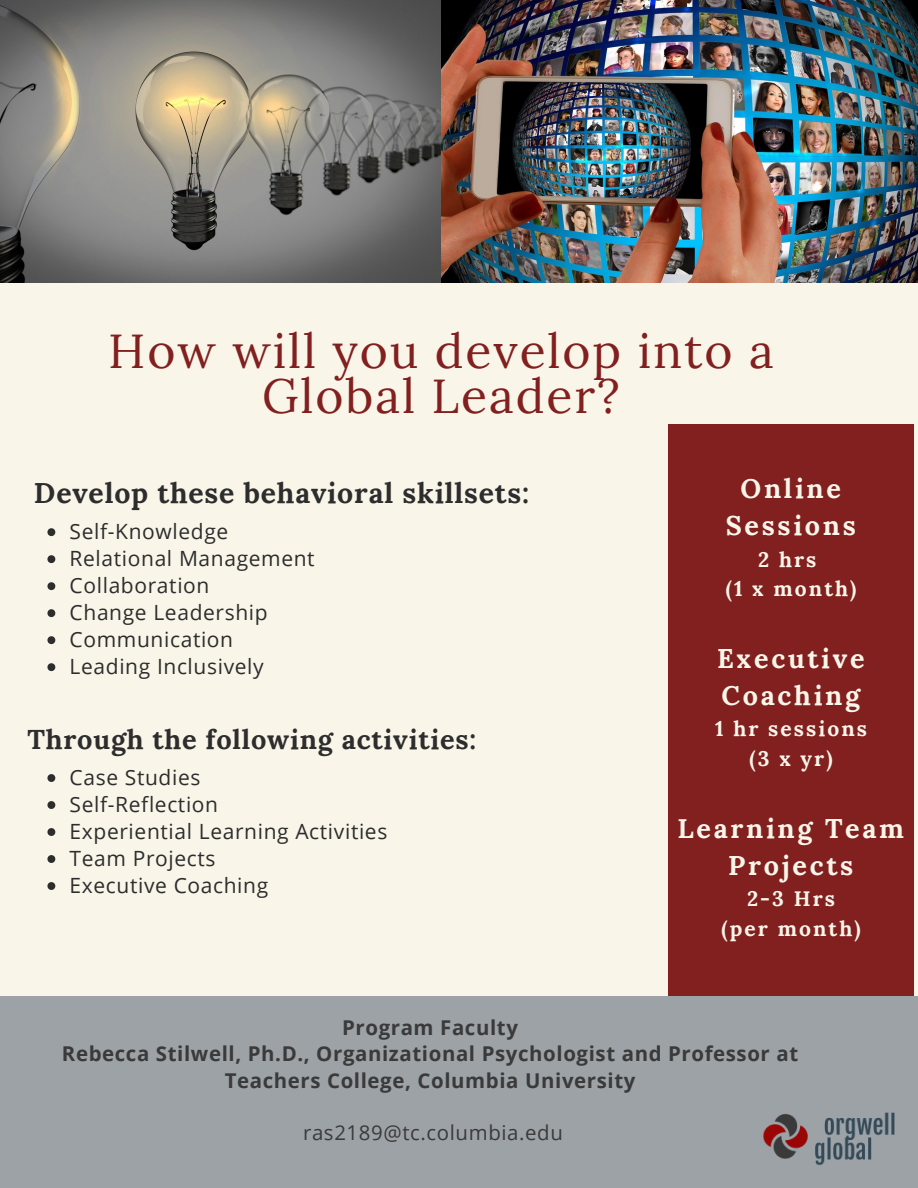
<style>
.page{position:relative;width:918px;height:1188px;background:#f9f6e9}
.page>*{position:absolute;margin:0;border:0;box-sizing:border-box;transform-origin:0 0}
.t1{font:48px/45px "Lora";letter-spacing:.04em;color:#822020;text-align:center}
.t2{font:700 28.35px "Lora";letter-spacing:.03em;color:#2d2d2d}
.t3{font:700 27.15px "Lora";letter-spacing:.03em;color:#2d2d2d}
.t4{font:700 27px/37.2px "Lora";letter-spacing:.1em;color:#f9f6e9;text-align:center}
.t5{font:21px/27px "Open Sans";letter-spacing:.03em;color:#2d2d2d}
.t6{font:700 21px/29.2px "Lora";letter-spacing:.1em;color:#f9f6e9;text-align:center}
.t7{font:700 20.4px/26.2px "Open Sans";letter-spacing:.03em;color:#3a3a3a;text-align:center}
.t8{font:20.4px "Open Sans";letter-spacing:.03em;color:#3a3a3a}
</style>
<div class="page">
<img style="left:0;top:0;width:918px;height:282px">
<div style="left:0;top:996px;width:918px;height:192px;background:#9ca2a6"></div>
<img style="left:763px;top:1112px;width:132px;height:53px">
<div style="left:668px;top:425px;width:246px;height:571px;background:#822020"></div>
<svg style="left:47px;top:528px;width:8px;height:8px"></svg>
<svg style="left:47px;top:555px;width:8px;height:8px"></svg>
<svg style="left:47px;top:582px;width:8px;height:8px"></svg>
<svg style="left:47px;top:609px;width:8px;height:8px"></svg>
<svg style="left:47px;top:636px;width:8px;height:8px"></svg>
<svg style="left:47px;top:663px;width:8px;height:8px"></svg>
<svg style="left:47px;top:774px;width:8px;height:8px"></svg>
<svg style="left:47px;top:801px;width:8px;height:8px"></svg>
<svg style="left:47px;top:828px;width:8px;height:8px"></svg>
<svg style="left:47px;top:855px;width:8px;height:8px"></svg>
<svg style="left:47px;top:882px;width:8px;height:8px"></svg>
<h1 class="t1" style="left:108px;top:328px;width:667px">How will you develop into a<br>Global Leader?</h1>
<h2 class="t2" style="left:34px;top:475px;width:497px">Develop these behavioral skillsets:</h2>
<p class="t5" style="left:70px;top:518px;width:247px">Self-Knowledge<br>Relational Management<br>Collaboration<br>Change Leadership<br>Communication<br>Leading Inclusively</p>
<p class="t3" style="left:27px;top:721px;width:450px">Through the following activities:</p>
<p class="t5" style="left:70px;top:764px;width:319px">Case Studies<br>Self-Reflection<br>Experiential Learning Activities<br>Team Projects<br>Executive Coaching</p>
<p class="t4" style="left:726px;top:469px;width:132px">Online<br>Sessions</p>
<p class="t6" style="left:726px;top:544px;width:132px">2 hrs<br>(1 x month)</p>
<p class="t4" style="left:717px;top:639px;width:149px;text-align:left">Executive<br>Coaching</p>
<p class="t6" style="left:715px;top:714px;width:153px">1 hr sessions (3 x yr)</p>
<p class="t4" style="left:677px;top:809px;width:228px">Learning Team<br>Projects</p>
<p class="t6" style="left:722px;top:884px;width:141px">2-3 Hrs (per month)</p>
<p class="t7" style="left:62px;top:1014px;width:738px">Program Faculty<br>Rebecca Stilwell, Ph.D., Organizational Psychologist and Professor at<br>Teachers College, Columbia University</p>
<p class="t8" style="left:303px;top:1118px;width:261px">ras2189@tc.columbia.edu</p>
</div>
